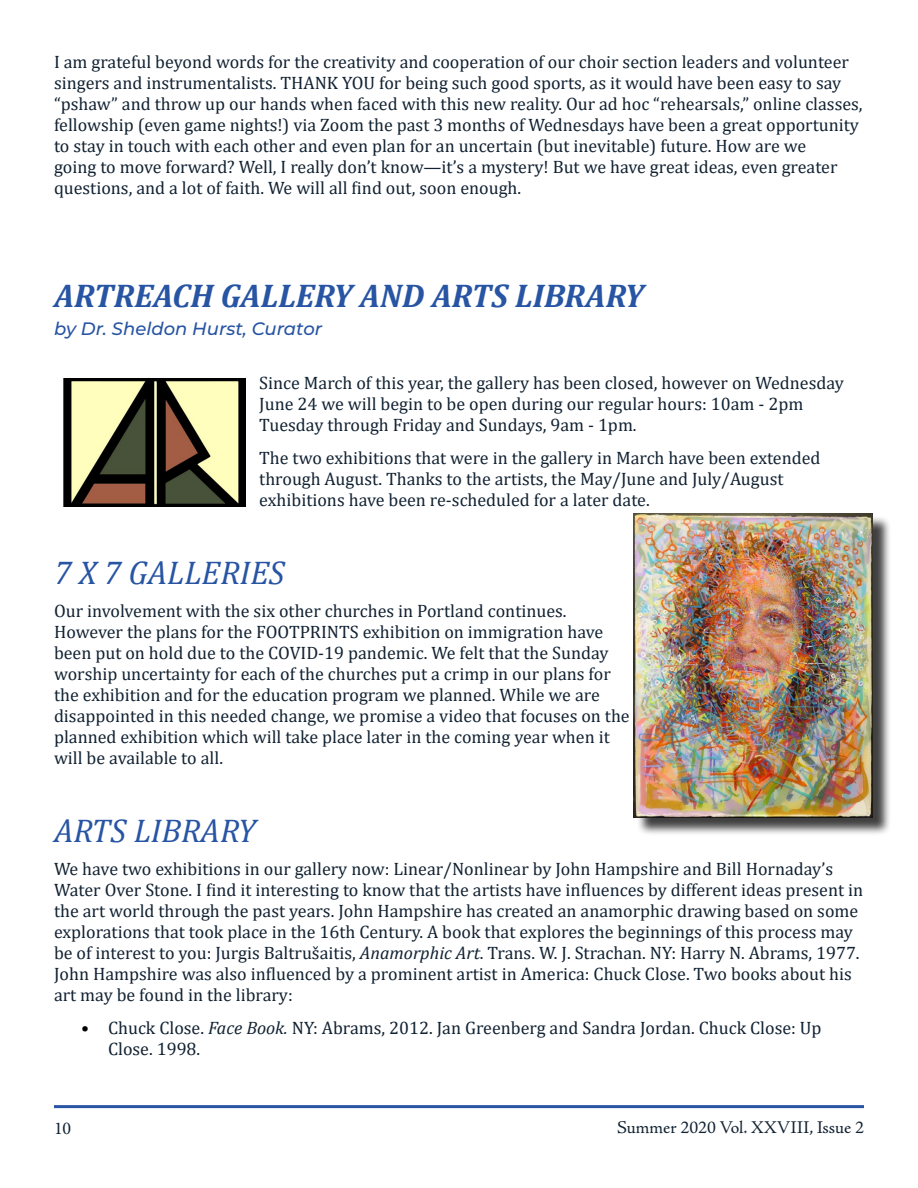
<style>
.page{position:relative;width:918px;height:1188px;background:#fff}
.page>*{position:absolute;margin:0;border:0;box-sizing:border-box;transform-origin:0 0}
.t1{font:italic 700 33px "Cambria";color:#2754a3}
.t2{font:italic 33px "Cambria";color:#2754a3}
.t3{font:18px/21px "Cambria";color:#122232}
.t4{font:18px "Adobe Jenson Pro";color:#122232}
.t5{font:italic 500 18px "Montserrat";color:#2754a3}
.t6{font:18px "Minion Pro";color:#122232}
.s1{font-style:italic}
.s2{color:#000}
</style>
<div class="page">
<hr style="left:54px;top:1105px;width:810px;height:3px;background:#2754a3">
<img style="left:63px;top:378px;width:183px;height:129px">
<div style="left:636px;top:516px;width:256px;height:320px;background:#000;opacity:.75"></div>
<img style="left:634px;top:513px;width:239px;height:304px">
<p class="t3" style="left:54px;top:51px;width:810px">I am grateful beyond words for the creativity and cooperation of our choir section leaders and volunteer singers and instrumentalists. THANK YOU for being such good sports, as it would have been easy to say “pshaw” and throw up our hands when faced with this new reality. Our ad hoc “rehearsals,” online classes, fellowship (even game nights!) via Zoom the past 3 months of Wednesdays have been a great opportunity to stay in touch with each other and even plan for an uncertain (but inevitable) future. How are we<br>going to move forward? Well, I really don’t know—it’s a mystery! But we have great ideas, even greater questions, and a lot of faith. We will all find out, soon enough.</p>
<h1 class="t1" style="left:54px;top:273px;width:591px">ARTREACH GALLERY AND ARTS LIBRARY</h1>
<p class="t5" style="left:54px;top:316px;width:270px">by Dr. Sheldon Hurst, Curator</p>
<p class="t3" style="left:259px;top:372px;width:586px">Since March of this year, the gallery has been closed, however on Wednesday<br>June 24 we will begin to be open during our regular hours: 10am - 2pm<br>Tuesday through Friday and Sundays, 9am - 1pm.</p>
<p class="t3" style="left:259px;top:447px;width:563px">The two exhibitions that were in the gallery in March have been extended through August. Thanks to the artists, the May/June and July/August exhibitions have been re-scheduled for a later date.</p>
<h1 class="t2" style="left:54px;top:549px;width:232px">7 X 7 GALLERIES</h1>
<p class="t3" style="left:54px;top:600px;width:577px">Our involvement with the six other churches in Portland continues.<br>However the plans for the FOOTPRINTS exhibition on immigration have been put on hold due to the COVID-19 pandemic. We felt that the Sunday worship uncertainty for each of the churches put a crimp in our plans for the exhibition and for the education program we planned. While we are disappointed in this needed change, we promise a video that focuses on the planned exhibition which will take place later in the coming year when it will be available to all.</p>
<h1 class="t2" style="left:54px;top:807px;width:203px">ARTS LIBRARY</h1>
<p class="t3" style="left:54px;top:858px;width:811px">We have two exhibitions in our gallery now: Linear/Nonlinear by John Hampshire and Bill Hornaday’s Water Over Stone. I find it interesting to know that the artists have influences by different ideas present in the art world through the past years. John Hampshire has created an anamorphic drawing based on some explorations that took place in the 16th Century. A book that explores the beginnings of this process may be of interest to you: Jurgis Baltrušaitis, <span class="s1">Anamorphic Art</span>. Trans. W. J. Strachan. NY: Harry N. Abrams, 1977.<br>John Hampshire was also influenced by a prominent artist in America: Chuck Close. Two books about his art may be found in the library:</p>
<p class="t3" style="left:108px;top:1017px;width:715px;text-indent:-27px"><span class="s2">•</span> Chuck Close. <span class="s1">Face Book.</span> NY: Abrams, 2012. Jan Greenberg and Sandra Jordan. Chuck Close: Up<br>Close. 1998.</p>
<p class="t6" style="left:54px;top:1116px;width:19px">10</p>
<p class="t4" style="left:617px;top:1118px;width:248px">Summer 2020 Vol. XXVIII, Issue 2</p>
</div>
